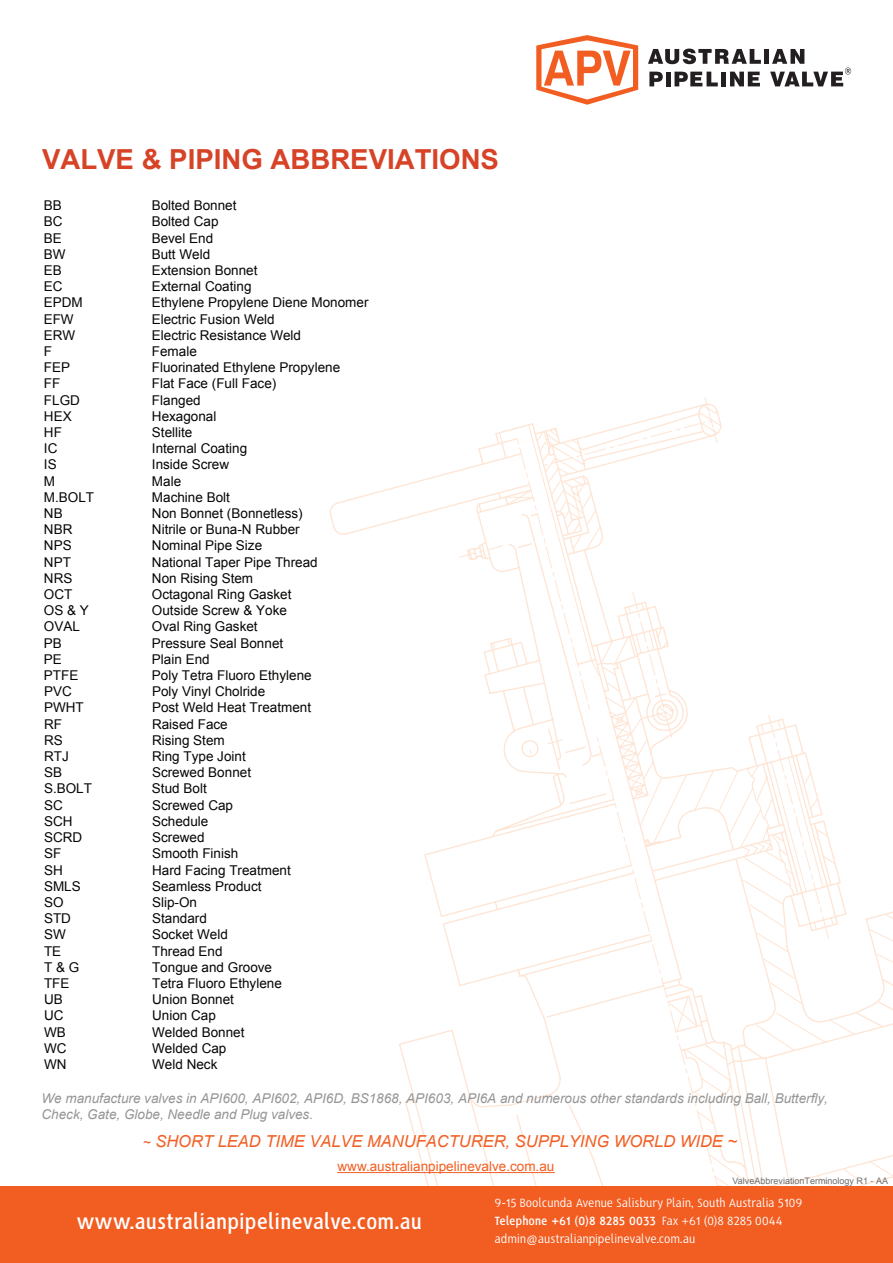
<style>
.page{position:relative;width:893px;height:1263px;background:#fff}
.page>*{position:absolute;margin:0;border:0;box-sizing:border-box;transform-origin:0 0}
.t1{font:700 27.6px "Arial";color:#d64327}
.t2{font:700 24px "HS Sans";color:#fff}
.t3{font:italic 16.5px "Arial";color:#f25f24}
.t4{font:13.5px "Arial";color:#050504}
.t5{font:italic 13.5px/16.2px "Arial";color:#969595}
.t6{font:13.5px/18px "HS Sans";color:#fff}
.t7{font:13.5px "Arial";color:#f25d21}
.t8{font:9px "Arial";color:#6f6e6f}
.s1{font-size:13.5px}
.s2{font-weight:700}
</style>
<div class="page">
<svg style="left:329px;top:397px;width:564px;height:789px"></svg>
<div style="left:0;top:1186px;width:893px;height:77px;background:#f25d21"></div>
<svg style="left:536px;top:35px;width:102px;height:70px"></svg>
<svg style="left:648px;top:49px;width:113px;height:15px"></svg>
<div style="left:764px;top:49px;width:5px;height:15px;background:#231f20"></div>
<svg style="left:649px;top:72px;width:14px;height:14px"></svg>
<div style="left:666px;top:72px;width:5px;height:14px;background:#231f20"></div>
<svg style="left:674px;top:72px;width:44px;height:14px"></svg>
<div style="left:721px;top:72px;width:5px;height:14px;background:#231f20"></div>
<svg style="left:730px;top:72px;width:30px;height:14px"></svg>
<svg style="left:770px;top:49px;width:81px;height:37px"></svg>
<hr style="left:338px;top:1172px;width:216px;height:1px;background:#f25d21">
<h1 class="t1" style="left:42px;top:141px;width:459px">VALVE &amp; PIPING ABBREVIATIONS</h1>
<p class="t4" style="left:44px;top:197px;width:20px">BB</p>
<p class="t4" style="left:152px;top:197px;width:86px">Bolted Bonnet</p>
<p class="t4" style="left:44px;top:213px;width:20px">BC</p>
<p class="t4" style="left:152px;top:213px;width:68px">Bolted Cap</p>
<p class="t4" style="left:44px;top:229px;width:20px">BE</p>
<p class="t4" style="left:152px;top:229px;width:63px">Bevel End</p>
<p class="t4" style="left:44px;top:245px;width:23px">BW</p>
<p class="t4" style="left:152px;top:245px;width:60px">Butt Weld</p>
<p class="t4" style="left:44px;top:261px;width:20px">EB</p>
<p class="t4" style="left:152px;top:261px;width:107px">Extension Bonnet</p>
<p class="t4" style="left:44px;top:278px;width:20px">EC</p>
<p class="t4" style="left:152px;top:278px;width:101px">External Coating</p>
<p class="t4" style="left:44px;top:294px;width:41px">EPDM</p>
<p class="t4" style="left:152px;top:294px;width:218px">Ethylene Propylene Diene Monomer</p>
<p class="t4" style="left:44px;top:310px;width:31px">EFW</p>
<p class="t4" style="left:152px;top:310px;width:125px">Electric Fusion Weld</p>
<p class="t4" style="left:44px;top:326px;width:33px">ERW</p>
<p class="t4" style="left:152px;top:326px;width:151px">Electric Resistance Weld</p>
<p class="t4" style="left:44px;top:342px;width:10px">F</p>
<p class="t4" style="left:152px;top:342px;width:47px">Female</p>
<p class="t4" style="left:44px;top:359px;width:28px">FEP</p>
<p class="t4" style="left:152px;top:359px;width:190px">Fluorinated Ethylene Propylene</p>
<p class="t4" style="left:44px;top:375px;width:18px">FF</p>
<p class="t4" style="left:152px;top:375px;width:126px">Flat Face (Full Face)</p>
<p class="t4" style="left:44px;top:391px;width:38px">FLGD</p>
<p class="t4" style="left:152px;top:391px;width:50px">Flanged</p>
<p class="t4" style="left:44px;top:407px;width:29px">HEX</p>
<p class="t4" style="left:152px;top:407px;width:66px">Hexagonal</p>
<p class="t4" style="left:44px;top:423px;width:19px">HF</p>
<p class="t4" style="left:152px;top:423px;width:42px">Stellite</p>
<p class="t4" style="left:44px;top:440px;width:15px">IC</p>
<p class="t4" style="left:152px;top:440px;width:97px">Internal Coating</p>
<p class="t4" style="left:44px;top:456px;width:14px">IS</p>
<p class="t4" style="left:152px;top:456px;width:79px">Inside Screw</p>
<p class="t4" style="left:44px;top:472px;width:13px">M</p>
<p class="t4" style="left:152px;top:472px;width:31px">Male</p>
<p class="t4" style="left:44px;top:488px;width:52px">M.BOLT</p>
<p class="t4" style="left:152px;top:488px;width:80px">Machine Bolt</p>
<p class="t4" style="left:44px;top:504px;width:20px">NB</p>
<p class="t4" style="left:152px;top:504px;width:152px">Non Bonnet (Bonnetless)</p>
<p class="t4" style="left:44px;top:521px;width:30px">NBR</p>
<p class="t4" style="left:152px;top:521px;width:149px">Nitrile or Buna-N Rubber</p>
<p class="t4" style="left:44px;top:537px;width:29px">NPS</p>
<p class="t4" style="left:152px;top:537px;width:112px">Nominal Pipe Size</p>
<p class="t4" style="left:44px;top:553px;width:28px">NPT</p>
<p class="t4" style="left:152px;top:553px;width:167px">National Taper Pipe Thread</p>
<p class="t4" style="left:44px;top:569px;width:30px">NRS</p>
<p class="t4" style="left:152px;top:569px;width:103px">Non Rising Stem</p>
<p class="t4" style="left:44px;top:585px;width:30px">OCT</p>
<p class="t4" style="left:152px;top:585px;width:141px">Octagonal Ring Gasket</p>
<p class="t4" style="left:44px;top:602px;width:47px">OS &amp; Y</p>
<p class="t4" style="left:152px;top:602px;width:137px">Outside Screw &amp; Yoke</p>
<p class="t4" style="left:44px;top:618px;width:38px">OVAL</p>
<p class="t4" style="left:152px;top:618px;width:107px">Oval Ring Gasket</p>
<p class="t4" style="left:44px;top:634px;width:20px">PB</p>
<p class="t4" style="left:152px;top:634px;width:133px">Pressure Seal Bonnet</p>
<p class="t4" style="left:44px;top:650px;width:20px">PE</p>
<p class="t4" style="left:152px;top:650px;width:59px">Plain End</p>
<p class="t4" style="left:44px;top:666px;width:36px">PTFE</p>
<p class="t4" style="left:152px;top:666px;width:161px">Poly Tetra Fluoro Ethylene</p>
<p class="t4" style="left:44px;top:683px;width:29px">PVC</p>
<p class="t4" style="left:152px;top:683px;width:115px">Poly Vinyl Cholride</p>
<p class="t4" style="left:44px;top:699px;width:41px">PWHT</p>
<p class="t4" style="left:152px;top:699px;width:161px">Post Weld Heat Treatment</p>
<p class="t4" style="left:44px;top:715px;width:19px">RF</p>
<p class="t4" style="left:152px;top:715px;width:77px">Raised Face</p>
<p class="t4" style="left:44px;top:731px;width:20px">RS</p>
<p class="t4" style="left:152px;top:731px;width:74px">Rising Stem</p>
<p class="t4" style="left:44px;top:747px;width:26px">RTJ</p>
<p class="t4" style="left:152px;top:747px;width:95px">Ring Type Joint</p>
<p class="t4" style="left:44px;top:764px;width:20px">SB</p>
<p class="t4" style="left:152px;top:764px;width:101px">Screwed Bonnet</p>
<p class="t4" style="left:44px;top:780px;width:50px">S.BOLT</p>
<p class="t4" style="left:152px;top:780px;width:56px">Stud Bolt</p>
<p class="t4" style="left:44px;top:796px;width:20px">SC</p>
<p class="t4" style="left:152px;top:796px;width:83px">Screwed Cap</p>
<p class="t4" style="left:44px;top:812px;width:30px">SCH</p>
<p class="t4" style="left:152px;top:812px;width:58px">Schedule</p>
<p class="t4" style="left:44px;top:828px;width:40px">SCRD</p>
<p class="t4" style="left:152px;top:828px;width:54px">Screwed</p>
<p class="t4" style="left:44px;top:845px;width:19px">SF</p>
<p class="t4" style="left:152px;top:845px;width:88px">Smooth Finish</p>
<p class="t4" style="left:44px;top:861px;width:20px">SH</p>
<p class="t4" style="left:152px;top:861px;width:140px">Hard Facing Treatment</p>
<p class="t4" style="left:44px;top:877px;width:38px">SMLS</p>
<p class="t4" style="left:152px;top:877px;width:111px">Seamless Product</p>
<p class="t4" style="left:44px;top:893px;width:21px">SO</p>
<p class="t4" style="left:152px;top:893px;width:47px">Slip-On</p>
<p class="t4" style="left:44px;top:909px;width:29px">STD</p>
<p class="t4" style="left:152px;top:909px;width:56px">Standard</p>
<p class="t4" style="left:44px;top:926px;width:23px">SW</p>
<p class="t4" style="left:152px;top:926px;width:77px">Socket Weld</p>
<p class="t4" style="left:44px;top:942px;width:19px">TE</p>
<p class="t4" style="left:152px;top:942px;width:72px">Thread End</p>
<p class="t4" style="left:44px;top:958px;width:37px">T &amp; G</p>
<p class="t4" style="left:152px;top:958px;width:122px">Tongue and Groove</p>
<p class="t4" style="left:44px;top:974px;width:27px">TFE</p>
<p class="t4" style="left:152px;top:974px;width:131px">Tetra Fluoro Ethylene</p>
<p class="t4" style="left:44px;top:990px;width:20px">UB</p>
<p class="t4" style="left:152px;top:990px;width:83px">Union Bonnet</p>
<p class="t4" style="left:44px;top:1007px;width:21px">UC</p>
<p class="t4" style="left:152px;top:1007px;width:65px">Union Cap</p>
<p class="t4" style="left:44px;top:1023px;width:23px">WB</p>
<p class="t4" style="left:152px;top:1023px;width:94px">Welded Bonnet</p>
<p class="t4" style="left:44px;top:1039px;width:24px">WC</p>
<p class="t4" style="left:152px;top:1039px;width:76px">Welded Cap</p>
<p class="t4" style="left:44px;top:1055px;width:24px">WN</p>
<p class="t4" style="left:152px;top:1055px;width:67px">Weld Neck</p>
<p class="t5" style="left:42px;top:1090px;width:788px">We manufacture valves in API600, API602, API6D, BS1868, API603, API6A and numerous other standards including Ball, Butterfly,<br>Check, Gate, Globe, Needle and Plug valves.</p>
<p class="t7" style="left:338px;top:1157px;width:218px">www.australianpipelinevalve.com.au</p>
<p class="t3" style="left:143px;top:1131px;width:596px"><span class="s1">~</span> SHORT LEAD TIME VALVE MANUFACTURER, SUPPLYING WORLD WIDE ~</p>
<p class="t8" style="left:732px;top:1175px;width:157px">ValveAbbreviationTerminology R1 - AA</p>
<h2 class="t2" style="left:77px;top:1209px;width:347px">www.australianpipelinevalve.com.au</h2>
<p class="t6" style="left:495px;top:1194px;width:309px">9-15 Boolcunda Avenue Salisbury Plain, South Australia 5109<br><span class="s2">Telephone +61 (0)8 8285 0033</span> Fax +61 (0)8 8285 0044 admin@australianpipelinevalve.com.au</p>
</div>
